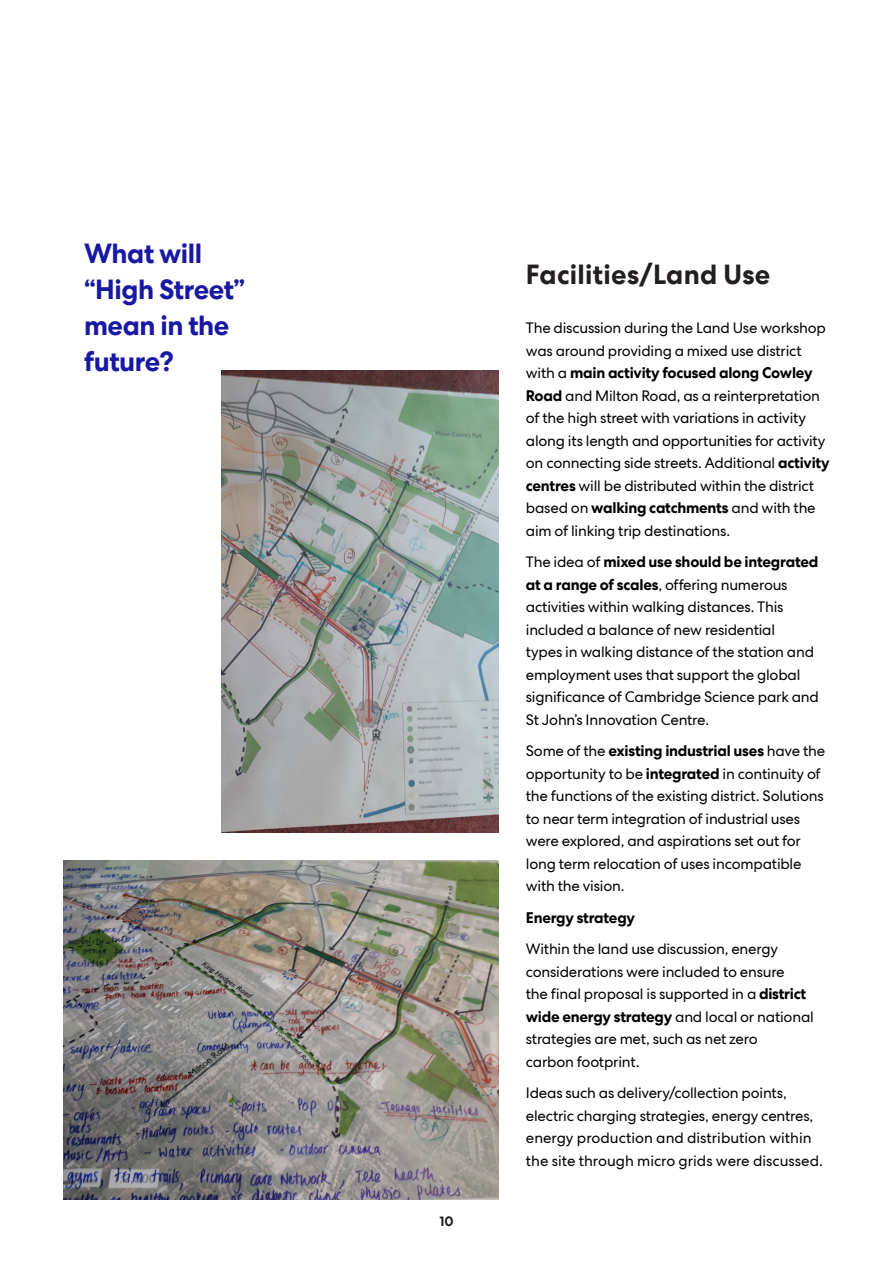
<style>
.page{position:relative;width:893px;height:1263px;background:#fff}
.page>*{position:absolute;margin:0;border:0;box-sizing:border-box;transform-origin:0 0}
.prop-body-10pt{font:700 27px "PW Centra No 2";letter-spacing:-.015em;color:#1818a5}
.prop-callout-22pt{font:700 27px "PW Centra No 2";letter-spacing:.01em;color:#231f20}
.prop-body-10pt-2{font:15px/22.5px "PW Centra No 2";letter-spacing:-.015em;color:#000}
.prop-body-10pt-3{font:700 15px "PW Centra No 2";letter-spacing:-.015em;color:#000}
.t1{font:700 13.5px "PW Centra No 2";color:#231f20}
.s1{font-weight:700}
</style>
<div class="page">
<img style="left:63px;top:860px;width:436px;height:339px">
<img style="left:221px;top:371px;width:278px;height:462px">
<p class="prop-body-10pt" style="left:84px;top:237px;width:120px">What will</p>
<p class="prop-body-10pt" style="left:84px;top:273px;width:163px">“High Street”</p>
<p class="prop-body-10pt" style="left:84px;top:309px;width:147px">mean in the</p>
<p class="prop-body-10pt" style="left:84px;top:345px;width:92px">future?</p>
<p class="t1" style="left:439px;top:1213px;width:16px">10</p>
<p class="prop-callout-22pt" style="left:526px;top:258px;width:246px">Facilities/Land Use</p>
<p class="prop-body-10pt-2" style="left:526px;top:317px;width:305px">The discussion during the Land Use workshop was around providing a mixed use district with a <span class="s1">main activity focused along Cowley Road</span> and Milton Road, as a reinterpretation of the high street with variations in activity along its length and opportunities for activity on connecting side streets. Additional <span class="s1">activity centres</span> will be distributed within the district based on <span class="s1">walking catchments</span> and with the aim of linking trip destinations.</p>
<p class="prop-body-10pt-2" style="left:526px;top:551px;width:295px">The idea of <span class="s1">mixed use should be integrated at a range of scales</span>, offering numerous activities within walking distances. This included a balance of new residential<br>types in walking distance of the station and employment uses that support the global significance of Cambridge Science park and St John’s Innovation Centre.</p>
<p class="prop-body-10pt-2" style="left:526px;top:740px;width:301px">Some of the <span class="s1">existing industrial uses</span> have the opportunity to be <span class="s1">integrated</span> in continuity of the functions of the existing district. Solutions to near term integration of industrial uses were explored, and aspirations set out for long term relocation of uses incompatible with the vision.</p>
<p class="prop-body-10pt-3" style="left:526px;top:909px;width:111px">Energy strategy</p>
<p class="prop-body-10pt-2" style="left:526px;top:938px;width:289px">Within the land use discussion, energy considerations were included to ensure<br>the final proposal is supported in a <span class="s1">district wide energy strategy</span> and local or national strategies are met, such as net zero<br>carbon footprint.</p>
<p class="prop-body-10pt-2" style="left:526px;top:1082px;width:299px">Ideas such as delivery/collection points, electric charging strategies, energy centres, energy production and distribution within the site through micro grids were discussed.</p>
</div>
